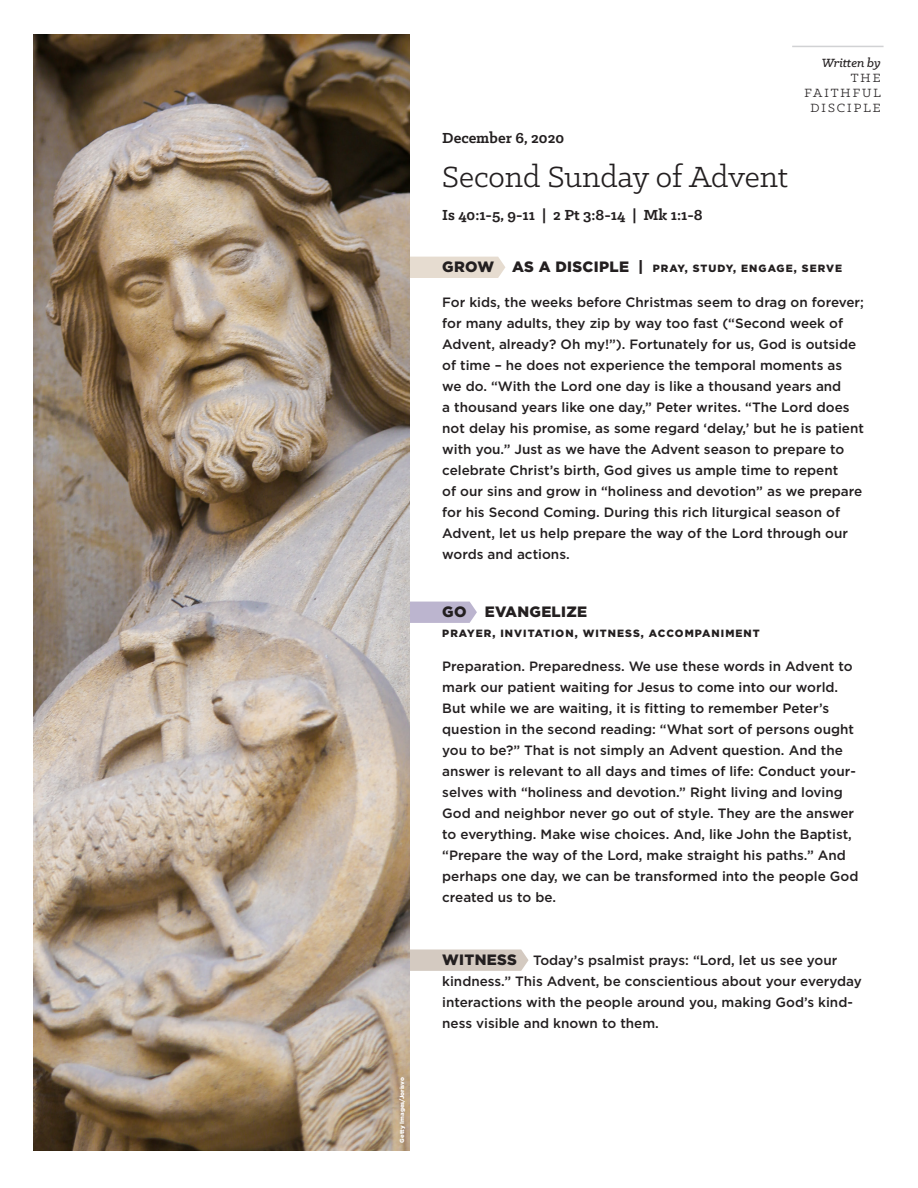
<style>
.page{position:relative;width:918px;height:1188px;background:#fff}
.page>*{position:absolute;margin:0;border:0;box-sizing:border-box;transform-origin:0 0}
.Week_name{font:33px "Klinic Slab";color:#231f20}
.Date{font:700 16.5px "Klinic Slab";color:#231f20}
.t1{font:900 15px "Gotham";letter-spacing:.02em;color:#231f20}
.Gotham_Medium_Body_c{font:500 13.5px/21px "Gotham";color:#231f20}
.Gotham_Medium_Body_c-2{font:13.5px/15px "Klinic Slab";letter-spacing:.15em;color:#231f20;text-align:right}
.Gotham_Medium_Body_c-3{font:italic 500 13.5px "Klinic Slab";color:#231f20}
.t2{font:900 10.5px "Gotham";letter-spacing:.1em;color:#231f20}
.Gotham_Medium_Body_c-4{font:900 6px "Gotham";color:#fff}
.s1{font-size:15px}
.s2{font-weight:900;font-size:15px}
</style>
<div class="page">
<div style="left:409px;top:257px;width:96px;height:21px;background:#e6dcd0"></div>
<div style="left:409px;top:950px;width:120px;height:21px;background:#d4cac1"></div>
<svg style="left:409px;top:602px;width:68px;height:21px"></svg>
<img style="left:33px;top:35px;width:376px;height:1115px">
<hr style="left:792px;top:46px;width:92px;height:1px;background:#d1d2d4">
<p class="Gotham_Medium_Body_c-4" style="left:398px;top:1143px;width:67px;rotate:-90deg">Getty Images/Jorisvo</p>
<p class="Gotham_Medium_Body_c-3" style="left:822px;top:54px;width:60px">Written by</p>
<p class="Gotham_Medium_Body_c-2" style="left:804px;top:70px;width:78px">THE<br>FAITHFUL<br>DISCIPLE</p>
<p class="Date" style="left:442px;top:127px;width:123px">December 6, 2020</p>
<p class="Week_name" style="left:442px;top:155px;width:347px">Second Sunday of Advent</p>
<p class="Date" style="left:442px;top:204px;width:262px">Is 40:1-5, 9-11 | 2 Pt 3:8-14 | Mk 1:1-8</p>
<p class="t2" style="left:442px;top:261px;width:401px"><span class="s1">GROW AS A DISCIPLE |</span> PRAY, STUDY, ENGAGE, SERVE</p>
<p class="Gotham_Medium_Body_c" style="left:442px;top:291px;width:423px">For kids, the weeks before Christmas seem to drag on forever; for many adults, they zip by way too fast (“Second week of Advent, already? Oh my!”). Fortunately for us, God is outside of time – he does not experience the temporal moments as we do. “With the Lord one day is like a thousand years and<br>a thousand years like one day,” Peter writes. “The Lord does not delay his promise, as some regard ‘delay,’ but he is patient with you.” Just as we have the Advent season to prepare to celebrate Christ’s birth, God gives us ample time to repent<br>of our sins and grow in “holiness and devotion” as we prepare for his Second Coming. During this rich liturgical season of Advent, let us help prepare the way of the Lord through our words and actions.</p>
<p class="t1" style="left:442px;top:601px;width:146px">GO EVANGELIZE</p>
<p class="t2" style="left:442px;top:626px;width:319px">PRAYER, INVITATION, WITNESS, ACCOMPANIMENT</p>
<p class="Gotham_Medium_Body_c" style="left:442px;top:656px;width:418px">Preparation. Preparedness. We use these words in Advent to mark our patient waiting for Jesus to come into our world.<br>But while we are waiting, it is fitting to remember Peter’s question in the second reading: “What sort of persons ought you to be?” That is not simply an Advent question. And the answer is relevant to all days and times of life: Conduct your&shy;selves with “holiness and devotion.” Right living and loving God and neighbor never go out of style. They are the answer to everything. Make wise choices. And, like John the Baptist, “Prepare the way of the Lord, make straight his paths.” And perhaps one day, we can be transformed into the people God created us to be.</p>
<p class="Gotham_Medium_Body_c" style="left:442px;top:950px;width:421px"><span class="s2">WITNESS</span> Today’s psalmist prays: “Lord, let us see your kindness.” This Advent, be conscientious about your everyday interactions with the people around you, making God’s kind&shy;ness visible and known to them.</p>
</div>
